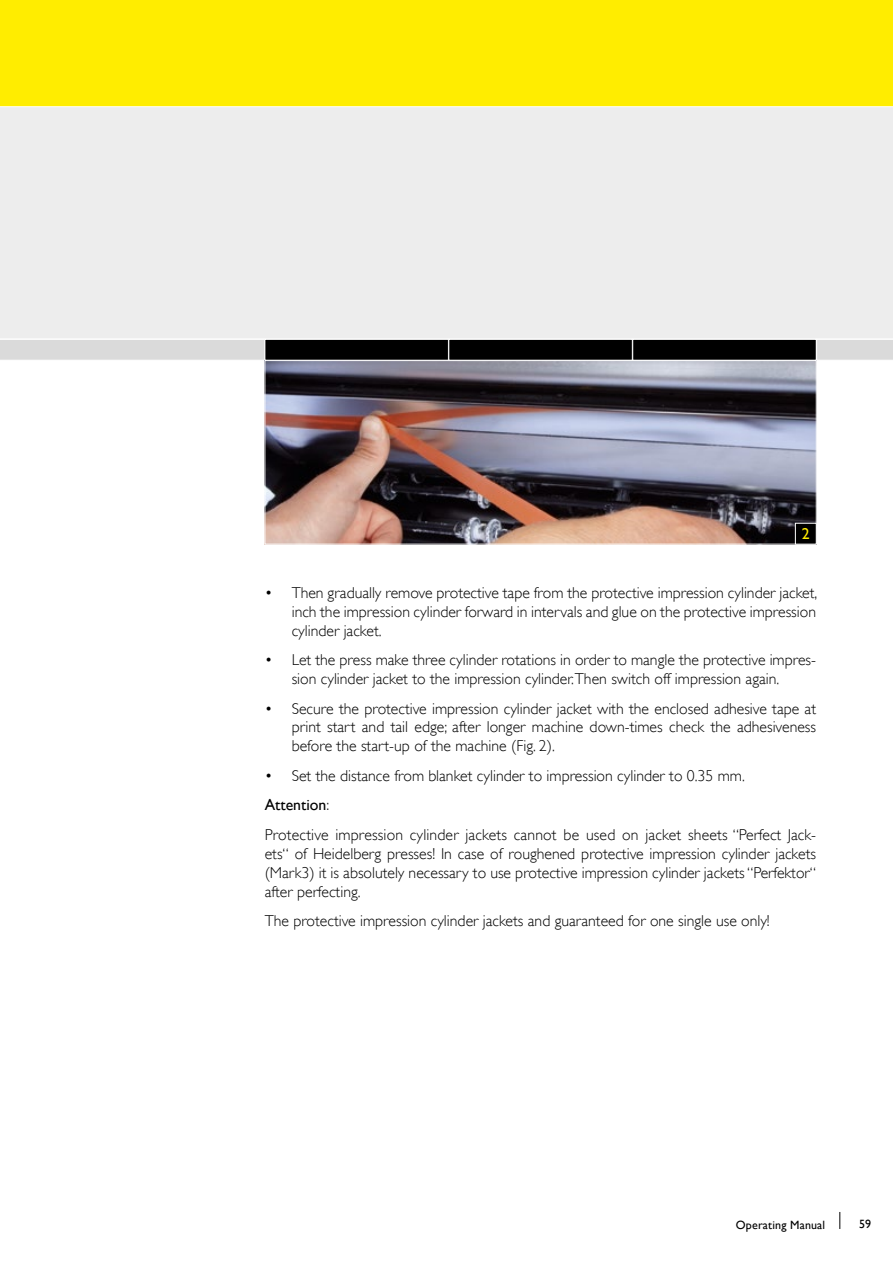
<style>
.page{position:relative;width:893px;height:1263px;background:#fff}
.page>*{position:absolute;margin:0;border:0;box-sizing:border-box;transform-origin:0 0}
.t1{font:300 15.75px/18.9px "Gill Sans";color:#000;text-align:justify}
.t2{font:15.75px "Gill Sans";color:#ffed00}
.t3{font:12px "Gill Sans";letter-spacing:.015em;color:#000}
.s1{font-weight:400}
</style>
<div class="page">
<div style="left:0;top:107px;width:893px;height:231px;background:#ededed"></div>
<div style="left:0;top:0;width:893px;height:106px;background:#ffed00"></div>
<div style="left:0;top:340px;width:265px;height:20px;background:#dadada"></div>
<div style="left:265px;top:339px;width:184px;height:21px;background:#000;border:1px solid #fff"></div>
<div style="left:449px;top:339px;width:183px;height:21px;background:#000;border:1px solid #fff"></div>
<div style="left:632px;top:339px;width:184px;height:21px;background:#000;border:1px solid #fff"></div>
<div style="left:817px;top:340px;width:76px;height:20px;background:#dadada"></div>
<svg style="left:840px;top:1212px;width:1px;height:17px"></svg>
<img style="left:267px;top:362px;width:547px;height:180px">
<div style="left:265px;top:360px;width:551px;height:184px;border:1px solid #fff"></div>
<div style="left:795px;top:523px;width:21px;height:21px;background:#000"></div>
<p class="t2" style="left:802px;top:525px;width:9px">3</p>
<p class="t2" style="left:802px;top:525px;width:9px">2</p>
<p class="t1" style="left:292px;top:583px;width:527px;text-indent:-27px">• Then gradually remove protective tape from the protective impression cylinder jacket, inch the impression cylinder forward in intervals and glue on the protective impression cylinder jacket.</p>
<p class="t1" style="left:292px;top:650px;width:526px;text-indent:-27px">• Let the press make three cylinder rotations in order to mangle the protective impres&shy;sion cylinder jacket to the impression cylinder.Then switch off impression again.</p>
<p class="t1" style="left:292px;top:699px;width:526px;text-indent:-27px">• Secure the protective impression cylinder jacket with the enclosed adhesive tape at print start and tail edge; after longer machine down-times check the adhesiveness before the start-up of the machine (Fig. 2).</p>
<p class="t1" style="left:265px;top:761px;width:553px;line-height:29.5px;text-align:left">• Set the distance from blanket cylinder to impression cylinder to 0.35 mm.<br><span class="s1">Attention</span>:<br>Protective impression cylinder jackets cannot be used on jacket sheets “Perfect Jack-</p>
<p class="t1" style="left:265px;top:844px;width:553px">ets“ of Heidelberg presses! In case of roughened protective impression cylinder jackets (Mark3) it is absolutely necessary to use protective impression cylinder jackets “Perfektor“ after perfecting.</p>
<p class="t1" style="left:265px;top:911px;width:506px">The protective impression cylinder jackets and guaranteed for one single use only!</p>
<p class="t3" style="left:736px;top:1218px;width:91px">Operating Manual</p>
<p class="t3" style="left:859px;top:1217px;width:14px">59</p>
</div>
